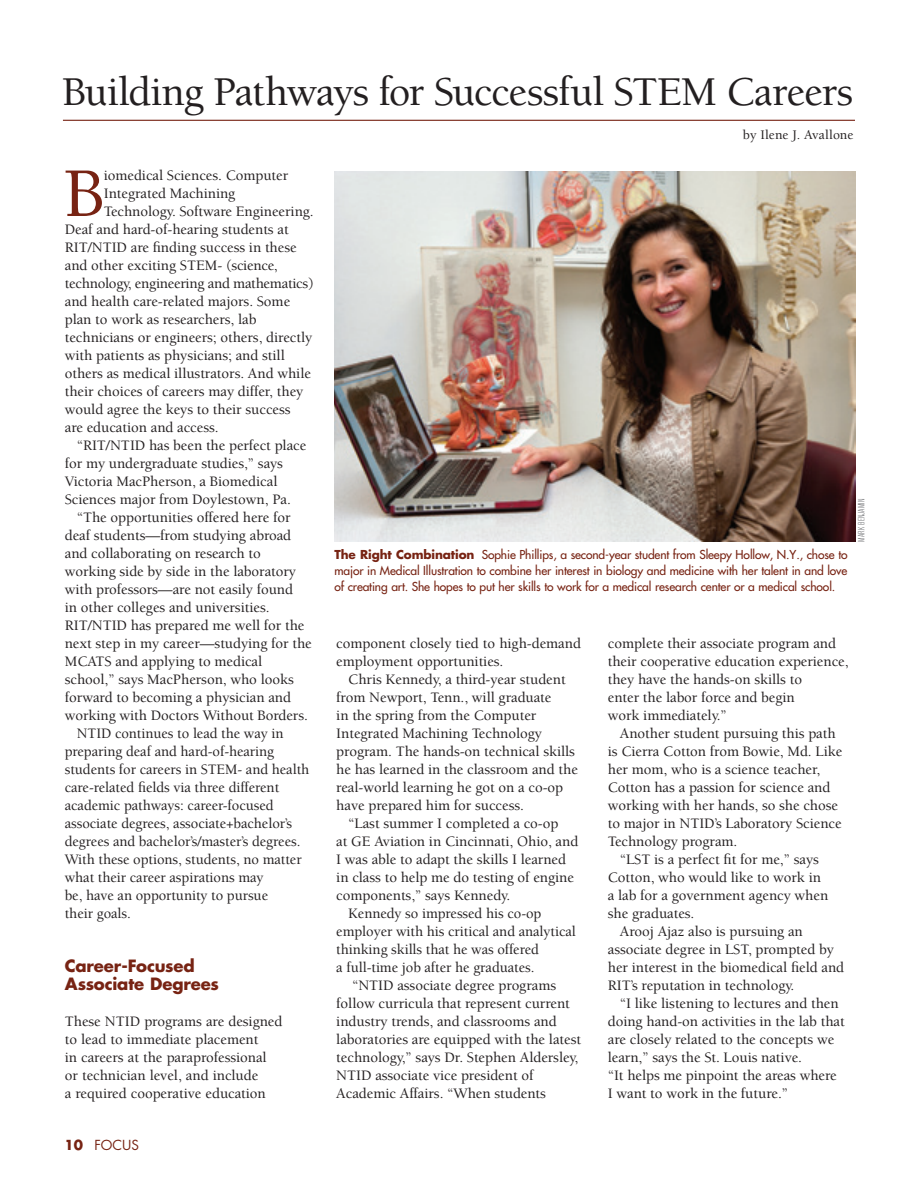
<style>
.page{position:relative;width:918px;height:1188px;background:#fff}
.page>*{position:absolute;margin:0;border:0;box-sizing:border-box;transform-origin:0 0}
.A_First_Para_text{font:500 71.55px "Berkeley Std";color:#772313}
.A_Story_Title{font:500 42px "Berkeley Std";letter-spacing:-.025em;color:#231f20}
.Photo_caption2_FutMd{font:700 16.5px/18px "Futura Std";letter-spacing:-.01em;color:#772313}
.A_Body{font:500 14.85px/18px "Berkeley Std";letter-spacing:-.005em;color:#231f20}
.A_First_Para_text-2{font:500 14.85px "Berkeley Std";letter-spacing:-.005em;color:#231f20}
.A-Body_after_subhead{font:500 14.85px/18px "Berkeley Std";letter-spacing:-.005em;color:#231f20}
.ASG-Byline{font:500 13.5px "Berkeley Std";letter-spacing:.005em;color:#231f20}
.t1{font:13.5px "Futura Std";color:#772313}
.Photo_caption2_FutMd-2{font:500 12px/15.9px "Futura Std";letter-spacing:-.01em;color:#772313;text-align:justify}
.A_photo_credit{font:300 condensed 9px "Akzidenz Grotesk BE";letter-spacing:.01em;color:#6c6d70}
.s1{font-weight:700}
</style>
<div class="page">
<hr style="left:63px;top:120px;width:792px;height:1px;background:#772313">
<img style="left:334px;top:172px;width:521px;height:370px">
<p class="A_Story_Title" style="left:63px;top:69px;width:792px">Building Pathways for Successful STEM Careers</p>
<p class="A_First_Para_text" style="left:65px;top:156px;width:41px">B</p>
<p class="A_First_Para_text-2" style="left:104px;top:167px;width:186px">iomedical Sciences. Computer</p>
<p class="A_First_Para_text-2" style="left:104px;top:185px;width:133px">Integrated Machining</p>
<p class="A_First_Para_text-2" style="left:104px;top:203px;width:212px">Technology. Software Engineering.</p>
<p class="A_First_Para_text-2" style="left:65px;top:221px;width:225px">Deaf and hard-of-hearing students at</p>
<p class="A_First_Para_text-2" style="left:65px;top:239px;width:233px">RIT/NTID are finding success in these</p>
<p class="A_First_Para_text-2" style="left:65px;top:257px;width:215px">and other exciting STEM- (science,</p>
<p class="A_First_Para_text-2" style="left:65px;top:275px;width:251px">technology, engineering and mathematics)</p>
<p class="A_First_Para_text-2" style="left:65px;top:293px;width:227px">and health care-related majors. Some</p>
<p class="A_First_Para_text-2" style="left:65px;top:311px;width:193px">plan to work as researchers, lab</p>
<p class="A_First_Para_text-2" style="left:65px;top:329px;width:249px">technicians or engineers; others, directly</p>
<p class="A_First_Para_text-2" style="left:65px;top:347px;width:222px">with patients as physicians; and still</p>
<p class="A_First_Para_text-2" style="left:65px;top:365px;width:248px">others as medical illustrators. And while</p>
<p class="A_First_Para_text-2" style="left:65px;top:383px;width:240px">their choices of careers may differ, they</p>
<p class="A_First_Para_text-2" style="left:65px;top:401px;width:227px">would agree the keys to their success</p>
<p class="A_First_Para_text-2" style="left:65px;top:419px;width:155px">are education and access.</p>
<p class="A_Body" style="left:65px;top:437px;width:243px;text-indent:12px">“RIT/NTID has been the perfect place for my undergraduate studies,” says Victoria MacPherson, a Biomedical Sciences major from Doylestown, Pa.</p>
<p class="A_Body" style="left:65px;top:509px;width:249px;text-indent:12px">“The opportunities offered here for deaf students—from studying abroad and collaborating on research to working side by side in the laboratory with professors—are not easily found<br>in other colleges and universities.<br>RIT/NTID has prepared me well for the next step in my career—studying for the MCATS and applying to medical school,” says MacPherson, who looks forward to becoming a physician and working with Doctors Without Borders.</p>
<p class="A_Body" style="left:65px;top:725px;width:246px;text-indent:12px">NTID continues to lead the way in preparing deaf and hard-of-hearing students for careers in STEM- and health care-related fields via three different academic pathways: career-focused associate degrees, associate+bachelor’s degrees and bachelor’s/master’s degrees.<br>With these options, students, no matter what their career aspirations may<br>be, have an opportunity to pursue<br>their goals.</p>
<p class="Photo_caption2_FutMd" style="left:65px;top:957px;width:156px">Career-Focused<br>Associate Degrees</p>
<p class="A-Body_after_subhead" style="left:65px;top:1013px;width:219px">These NTID programs are designed to lead to immediate placement<br>in careers at the paraprofessional or technician level, and include<br>a required cooperative education</p>
<p class="t1" style="left:64px;top:1136px;width:76px"><span class="s1">10</span> FOCUS</p>
<p class="ASG-Byline" style="left:743px;top:127px;width:112px">by Ilene J. Avallone</p>
<p class="Photo_caption2_FutMd-2" style="left:334px;top:547px;width:515px"><span class="s1">The Right Combination</span> Sophie Phillips, a second-year student from Sleepy Hollow, N.Y., chose to major in Medical Illustration to combine her interest in biology and medicine with her talent in and love of creating art. She hopes to put her skills to work for a medical research center or a medical school.</p>
<p class="A_photo_credit" style="left:856px;top:542px;width:45px;rotate:-90deg">MARK BENJAMIN</p>
<p class="A-Body_after_subhead" style="left:336px;top:635px;width:246px">component closely tied to high-demand employment opportunities.</p>
<p class="A_Body" style="left:336px;top:671px;width:243px;text-indent:12px">Chris Kennedy, a third-year student from Newport, Tenn., will graduate<br>in the spring from the Computer Integrated Machining Technology program. The hands-on technical skills he has learned in the classroom and the real-world learning he got on a co-op have prepared him for success.</p>
<p class="A_Body" style="left:336px;top:815px;width:244px;text-indent:12px">“Last summer I completed a co-op<br>at GE Aviation in Cincinnati, Ohio, and I was able to adapt the skills I learned in class to help me do testing of engine components,” says Kennedy.</p>
<p class="A_Body" style="left:336px;top:905px;width:241px;text-indent:12px">Kennedy so impressed his co-op employer with his critical and analytical thinking skills that he was offered<br>a full-time job after he graduates.</p>
<p class="A_Body" style="left:336px;top:977px;width:246px;text-indent:16px">“NTID associate degree programs follow curricula that represent current industry trends, and classrooms and laboratories are equipped with the latest technology,” says Dr. Stephen Aldersley, NTID associate vice president of Academic Affairs. “When students</p>
<p class="A_Body" style="left:608px;top:635px;width:242px">complete their associate program and their cooperative education experience, they have the hands-on skills to<br>enter the labor force and begin<br>work immediately.”</p>
<p class="A_Body" style="left:608px;top:725px;width:236px;text-indent:12px">Another student pursuing this path is Cierra Cotton from Bowie, Md. Like her mom, who is a science teacher, Cotton has a passion for science and working with her hands, so she chose to major in NTID’s Laboratory Science Technology program.</p>
<p class="A_Body" style="left:608px;top:851px;width:222px;text-indent:12px">“LST is a perfect fit for me,” says<br>Cotton, who would like to work in a lab for a government agency when she graduates.</p>
<p class="A_Body" style="left:608px;top:923px;width:238px;text-indent:12px">Arooj Ajaz also is pursuing an associate degree in LST, prompted by her interest in the biomedical field and RIT’s reputation in technology.</p>
<p class="A_Body" style="left:608px;top:995px;width:238px;text-indent:12px">“I like listening to lectures and then doing hand-on activities in the lab that are closely related to the concepts we learn,” says the St. Louis native.<br>“It helps me pinpoint the areas where I want to work in the future.”</p>
</div>
